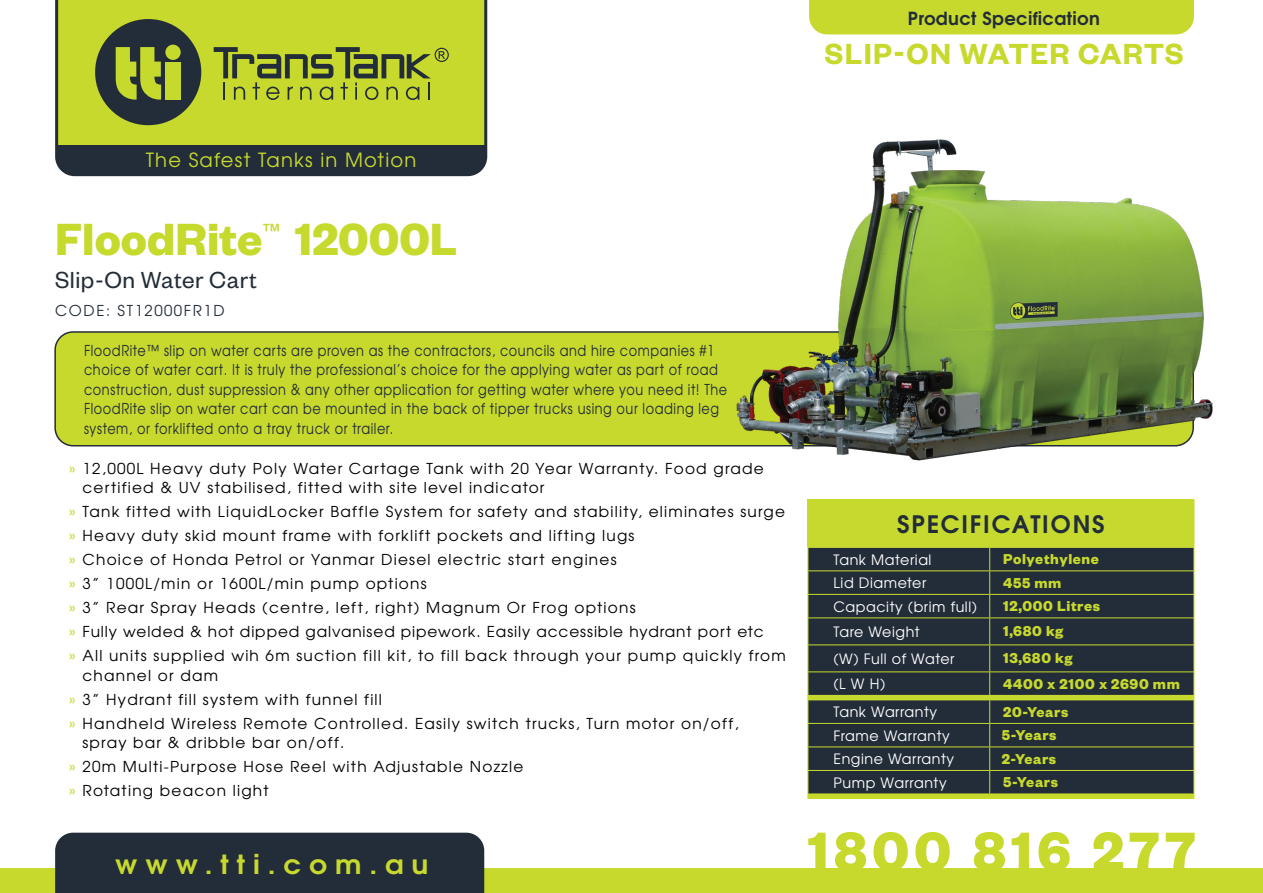
<style>
.page{position:relative;width:1263px;height:893px;background:#fff}
.page>*{position:absolute;margin:0;border:0;box-sizing:border-box;transform-origin:0 0}
.t1{font:700 60px "Founders Grotesk";letter-spacing:.08em;color:#c7d92d}
.t2{font:700 49.5px "Founders Grotesk";color:#c6d92d}
.t3{font:600 31.95px "Founders Grotesk";letter-spacing:.04em;color:#c7d92d}
.t4{font:700 26.25px "Te X Gyre Adventor";letter-spacing:.28em;color:#c7d92d;scale:1.07 1}
.t5{font:25.5px "Founders Grotesk";letter-spacing:.02em;color:#232d39}
.t6{font:700 24px "Te X Gyre Adventor";letter-spacing:.075em;color:#232d39}
.t7{font:19.5px "Te X Gyre Adventor";letter-spacing:.06em;color:#c7d92d}
.t8{font:700 18px "Te X Gyre Adventor";letter-spacing:.02em;color:#232d39}
.t9{font:700 15.75px "Founders Grotesk";letter-spacing:.04em;color:#c7d92d}
.t10{font:15px/24px "Te X Gyre Adventor";letter-spacing:.08em;color:#000}
.t11{font:15px/19.5px "Te X Gyre Adventor";letter-spacing:.045em;color:#232d39;scale:.86 1}
.t12{font:15px "Te X Gyre Adventor";letter-spacing:.105em;color:#232d39}
.t13{font:14.25px "Te X Gyre Adventor";letter-spacing:.04em;color:#fff}
.s1{color:#c6d92f}
</style>
<div class="page">
<div style="left:0;top:869px;width:1263px;height:24px;background:#c7d92d"></div>
<div style="left:55px;top:833px;width:429px;height:60px;background:#232d39"></div>
<svg style="left:55px;top:0;width:432px;height:176px;background:#93a231"></svg>
<div style="left:809px;top:0;width:385px;height:34px;background:#c7d92d"></div>
<div style="left:55px;top:332px;width:1138px;height:114px;background:#c7d92d;border-radius:18px"></div>
<div style="left:54px;top:331px;width:1140px;height:115px;border:2px solid #232d39;border-radius:18px"></div>
<img style="left:694px;top:139px;width:519px;height:368px">
<div style="left:808px;top:500px;width:386px;height:47px;background:#c6d92f"></div>
<hr style="left:807px;top:499px;width:183px;height:1px;background:#c6d92f">
<hr style="left:807px;top:500px;width:1px;height:47px;background:#c6d92f">
<hr style="left:990px;top:499px;width:204px;height:1px;background:#c6d92f">
<hr style="left:807px;top:547px;width:183px;height:1px;background:#c6d92f">
<hr style="left:990px;top:547px;width:204px;height:1px;background:#c6d92f">
<svg style="left:807px;top:548px;width:387px;height:250px;background:#303b38"></svg>
<hr style="left:807px;top:798px;width:183px;height:1px;background:#c7d92d">
<hr style="left:990px;top:798px;width:204px;height:1px;background:#c7d92d">
<p class="t8" style="left:908px;top:2px;width:193px">Product Specification</p>
<h3 class="t3" style="left:824px;top:33px;width:361px">SLIP-ON WATER CARTS</h3>
<h3 class="t7" style="left:146px;top:145px;width:272px">The Safest Tanks in Motion</h3>
<h2 class="t2" style="left:55px;top:207px;width:404px">FloodRite<sup>™</sup> 12000L</h2>
<h3 class="t5" style="left:55px;top:264px;width:203px">Slip-On Water Cart</h3>
<p class="t12" style="left:55px;top:299px;width:171px">CODE: ST12000FR1D</p>
<p class="t11" style="left:84px;top:339px;width:749px">FloodRite™ slip on water carts are proven as the contractors, councils and hire companies #1 choice of water cart. It is truly the professional’s choice for the applying water as part of road construction, dust suppression &amp; any other application for getting water where you need it! The FloodRite slip on water cart can be mounted in the back of tipper trucks using our loading leg system, or forklifted onto a tray truck or trailer.</p>
<p class="t10" style="left:82px;top:458px;width:683px;line-height:19.5px;text-indent:-13px"><span class="s1">»</span> 12,000L Heavy duty Poly Water Cartage Tank with 20 Year Warranty. Food grade certified &amp; UV stabilised, fitted with site level indicator</p>
<p class="t10" style="left:69px;top:499px;width:718px"><span class="s1">»</span> Tank fitted with LiquidLocker Baffle System for safety and stability, eliminates surge <span class="s1">»</span> Heavy duty skid mount frame with forklift pockets and lifting lugs<br><span class="s1">»</span> Choice of Honda Petrol or Yanmar Diesel electric start engines<br><span class="s1">»</span> 3” 1000L/min or 1600L/min pump options<br><span class="s1">»</span> 3” Rear Spray Heads (centre, left, right) Magnum Or Frog options<br><span class="s1">»</span> Fully welded &amp; hot dipped galvanised pipework. Easily accessible hydrant port etc<br><span class="s1">»</span> All units supplied wih 6m suction fill kit, to fill back through your pump quickly from</p>
<p class="t10" style="left:69px;top:662px;width:671px;text-indent:13px">channel or dam<br><span class="s1">»</span> 3” Hydrant fill system with funnel fill<br><span class="s1">»</span> Handheld Wireless Remote Controlled. Easily switch trucks, Turn motor on/off,</p>
<p class="t10" style="left:69px;top:730px;width:456px;text-indent:13px">spray bar &amp; dribble bar on/off.<br><span class="s1">»</span> 20m Multi-Purpose Hose Reel with Adjustable Nozzle <span class="s1">»</span> Rotating beacon light</p>
<h3 class="t4" style="left:115px;top:841px;width:294px">www.tti.com.au</h3>
<h3 class="t6" style="left:897px;top:504px;width:209px">SPECIFICATIONS</h3>
<p class="t13" style="left:833px;top:548px;width:100px">Tank Material</p>
<p class="t9" style="left:1003px;top:549px;width:97px">Polyethylene</p>
<p class="t13" style="left:833px;top:572px;width:94px">Lid Diameter</p>
<p class="t9" style="left:1003px;top:572px;width:60px">455 mm</p>
<p class="t13" style="left:833px;top:595px;width:145px">Capacity (brim full)</p>
<p class="t9" style="left:1003px;top:596px;width:98px">12,000 Litres</p>
<p class="t13" style="left:833px;top:621px;width:88px">Tare Weight</p>
<p class="t9" style="left:1003px;top:621px;width:62px">1,680 kg</p>
<p class="t13" style="left:833px;top:648px;width:123px">(W) Full of Water</p>
<p class="t9" style="left:1003px;top:648px;width:71px">13,680 kg</p>
<p class="t13" style="left:833px;top:673px;width:53px">(L W H)</p>
<p class="t9" style="left:1003px;top:673px;width:178px">4400 x 2100 x 2690 mm</p>
<p class="t13" style="left:833px;top:701px;width:105px">Tank Warranty</p>
<p class="t9" style="left:1003px;top:701px;width:67px">20-Years</p>
<p class="t13" style="left:833px;top:724px;width:118px">Frame Warranty</p>
<p class="t9" style="left:1002px;top:725px;width:56px">5-Years</p>
<p class="t13" style="left:833px;top:748px;width:122px">Engine Warranty</p>
<p class="t9" style="left:1002px;top:748px;width:56px">2-Years</p>
<p class="t13" style="left:833px;top:771px;width:115px">Pump Warranty</p>
<p class="t9" style="left:1003px;top:772px;width:56px">5-Years</p>
<h1 class="t1" style="left:808px;top:813px;width:389px">1800 816 277</h1>
</div>
